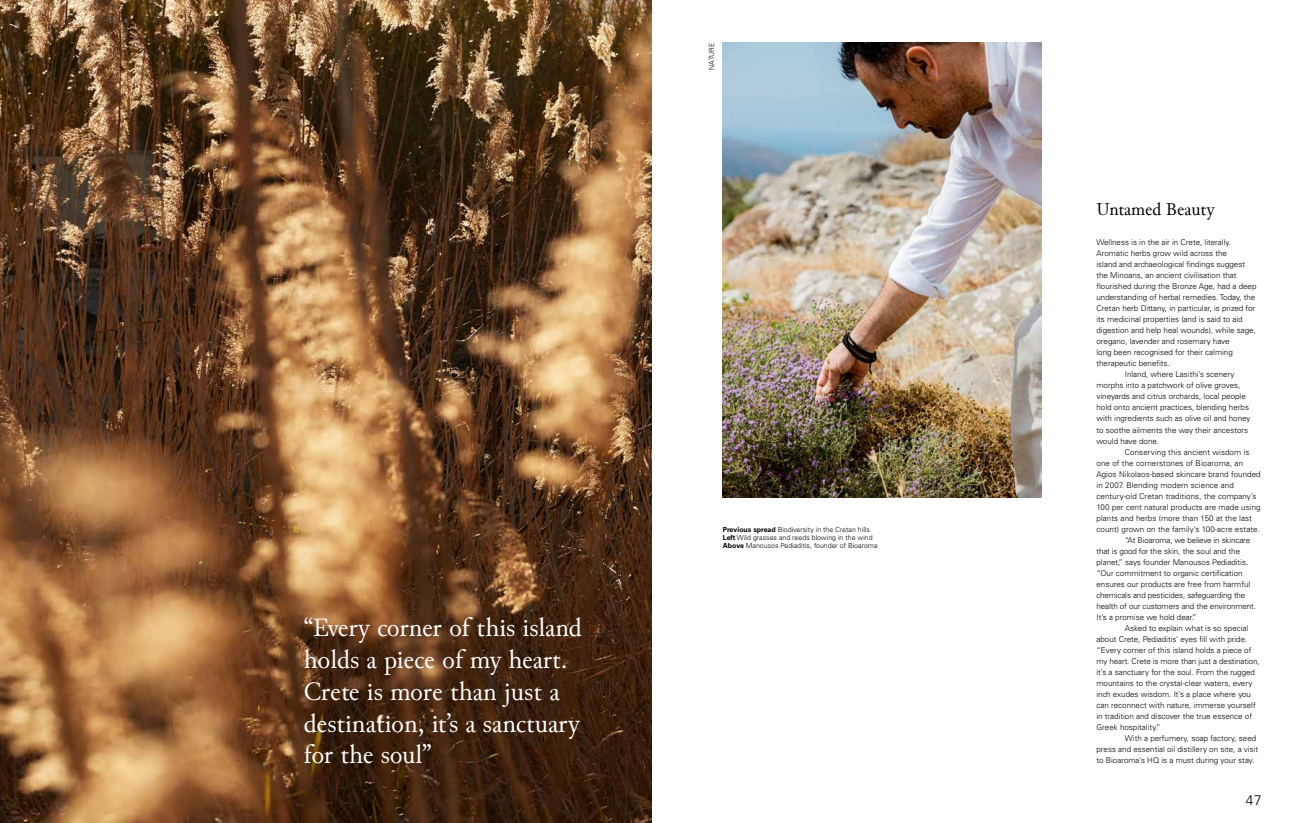
<style>
.page{position:relative;width:1304px;height:823px;background:#fff}
.page>*{position:absolute;margin:0;border:0;box-sizing:border-box;transform-origin:0 0}
.t1{font:26.4px/31.7px "Junicode";color:#fff}
.t2{font:18px "Junicode";color:#000}
.t3{font:300 14px "Univers";color:#000}
.t4{font:300 8px "Univers";color:#000}
.t5{font:300 7px/8.4px "Univers";color:#000}
.s1{font-weight:700}
</style>
<div class="page">
<img style="left:0;top:0;width:652px;height:822px">
<img style="left:723px;top:43px;width:319px;height:454px">
<p class="t5" style="left:708px;top:70px;width:29px;rotate:-90deg">NATURE</p>
<h1 class="t1" style="left:304px;top:612px;width:279px">“Every corner of this island holds a piece of my heart.<br>Crete is more than just a destination, it’s a sanctuary for the soul”</h1>
<p class="t5" style="left:723px;top:524px;width:156px"><span class="s1">Previous spread</span> Biodiversity in the Cretan hills<br><span class="s1">Left</span> Wild grasses and reeds blowing in the wind<br><span class="s1">Above</span> Manousos Pediaditis, founder of Bioaroma</p>
<h2 class="t2" style="left:1096px;top:197px;width:119px">Untamed Beauty</h2>
<p class="t4" style="left:1096px;top:237px;width:136px">Wellness is in the air in Crete, literally.</p>
<p class="t4" style="left:1096px;top:248px;width:132px">Aromatic herbs grow wild across the</p>
<p class="t4" style="left:1096px;top:259px;width:150px">island and archaeological findings suggest</p>
<p class="t4" style="left:1096px;top:270px;width:142px">the Minoans, an ancient civilisation that</p>
<p class="t4" style="left:1096px;top:281px;width:161px">flourished during the Bronze Age, had a deep</p>
<p class="t4" style="left:1096px;top:292px;width:160px">understanding of herbal remedies. Today, the</p>
<p class="t4" style="left:1096px;top:303px;width:160px">Cretan herb Dittany, in particular, is prized for</p>
<p class="t4" style="left:1096px;top:314px;width:148px">its medicinal properties (and is said to aid</p>
<p class="t4" style="left:1096px;top:325px;width:161px">digestion and help heal wounds), while sage,</p>
<p class="t4" style="left:1096px;top:336px;width:135px">oregano, lavender and rosemary have</p>
<p class="t4" style="left:1096px;top:347px;width:138px">long been recognised for their calming</p>
<p class="t4" style="left:1096px;top:358px;width:75px">therapeutic benefits.</p>
<p class="t4" style="left:1125px;top:369px;width:111px">Inland, where Lasithi’s scenery</p>
<p class="t4" style="left:1096px;top:380px;width:145px">morphs into a patchwork of olive groves,</p>
<p class="t4" style="left:1096px;top:391px;width:151px">vineyards and citrus orchards, local people</p>
<p class="t4" style="left:1096px;top:402px;width:154px">hold onto ancient practices, blending herbs</p>
<p class="t4" style="left:1096px;top:413px;width:155px">with ingredients such as olive oil and honey</p>
<p class="t4" style="left:1096px;top:424px;width:153px">to soothe ailments the way their ancestors</p>
<p class="t4" style="left:1096px;top:435px;width:64px">would have done.</p>
<p class="t4" style="left:1125px;top:446px;width:126px">Conserving this ancient wisdom is</p>
<p class="t4" style="left:1096px;top:457px;width:148px">one of the cornerstones of Bioaroma, an</p>
<p class="t4" style="left:1096px;top:468px;width:166px">Agios Nikolaos-based skincare brand founded</p>
<p class="t4" style="left:1096px;top:479px;width:139px">in 2007. Blending modern science and</p>
<p class="t4" style="left:1096px;top:490px;width:162px">century-old Cretan traditions, the company’s</p>
<p class="t4" style="left:1096px;top:501px;width:166px">100 per cent natural products are made using</p>
<p class="t4" style="left:1096px;top:512px;width:157px">plants and herbs (more than 150 at the last</p>
<p class="t4" style="left:1096px;top:523px;width:165px">count) grown on the family’s 100-acre estate.</p>
<p class="t4" style="left:1125px;top:534px;width:127px">“At Bioaroma, we believe in skincare</p>
<p class="t4" style="left:1096px;top:545px;width:145px">that is good for the skin, the soul and the</p>
<p class="t4" style="left:1096px;top:556px;width:153px">planet,” says founder Manousos Pediaditis.</p>
<p class="t4" style="left:1096px;top:567px;width:148px">“Our commitment to organic certification</p>
<p class="t4" style="left:1096px;top:578px;width:155px">ensures our products are free from harmful</p>
<p class="t4" style="left:1096px;top:589px;width:150px">chemicals and pesticides, safeguarding the</p>
<p class="t4" style="left:1096px;top:600px;width:161px">health of our customers and the environment.</p>
<p class="t4" style="left:1096px;top:611px;width:102px">It’s a promise we hold dear.”</p>
<p class="t4" style="left:1125px;top:622px;width:125px">Asked to explain what is so special</p>
<p class="t4" style="left:1096px;top:633px;width:152px">about Crete, Pediaditis’ eyes fill with pride.</p>
<p class="t4" style="left:1096px;top:644px;width:156px">“Every corner of this island holds a piece of</p>
<p class="t4" style="left:1096px;top:655px;width:165px">my heart. Crete is more than just a destination,</p>
<p class="t4" style="left:1096px;top:666px;width:160px">it’s a sanctuary for the soul. From the rugged</p>
<p class="t4" style="left:1096px;top:677px;width:157px">mountains to the crystal-clear waters, every</p>
<p class="t4" style="left:1096px;top:688px;width:156px">inch exudes wisdom. It’s a place where you</p>
<p class="t4" style="left:1096px;top:699px;width:161px">can reconnect with nature, immerse yourself</p>
<p class="t4" style="left:1096px;top:710px;width:157px">in tradition and discover the true essence of</p>
<p class="t4" style="left:1096px;top:721px;width:66px">Greek hospitality.”</p>
<p class="t4" style="left:1125px;top:732px;width:133px">With a perfumery, soap factory, seed</p>
<p class="t4" style="left:1096px;top:743px;width:163px">press and essential oil distillery on site, a visit</p>
<p class="t4" style="left:1096px;top:754px;width:160px">to Bioaroma’s HQ is a must during your stay.</p>
<h3 class="t3" style="left:1246px;top:791px;width:17px">47</h3>
</div>
